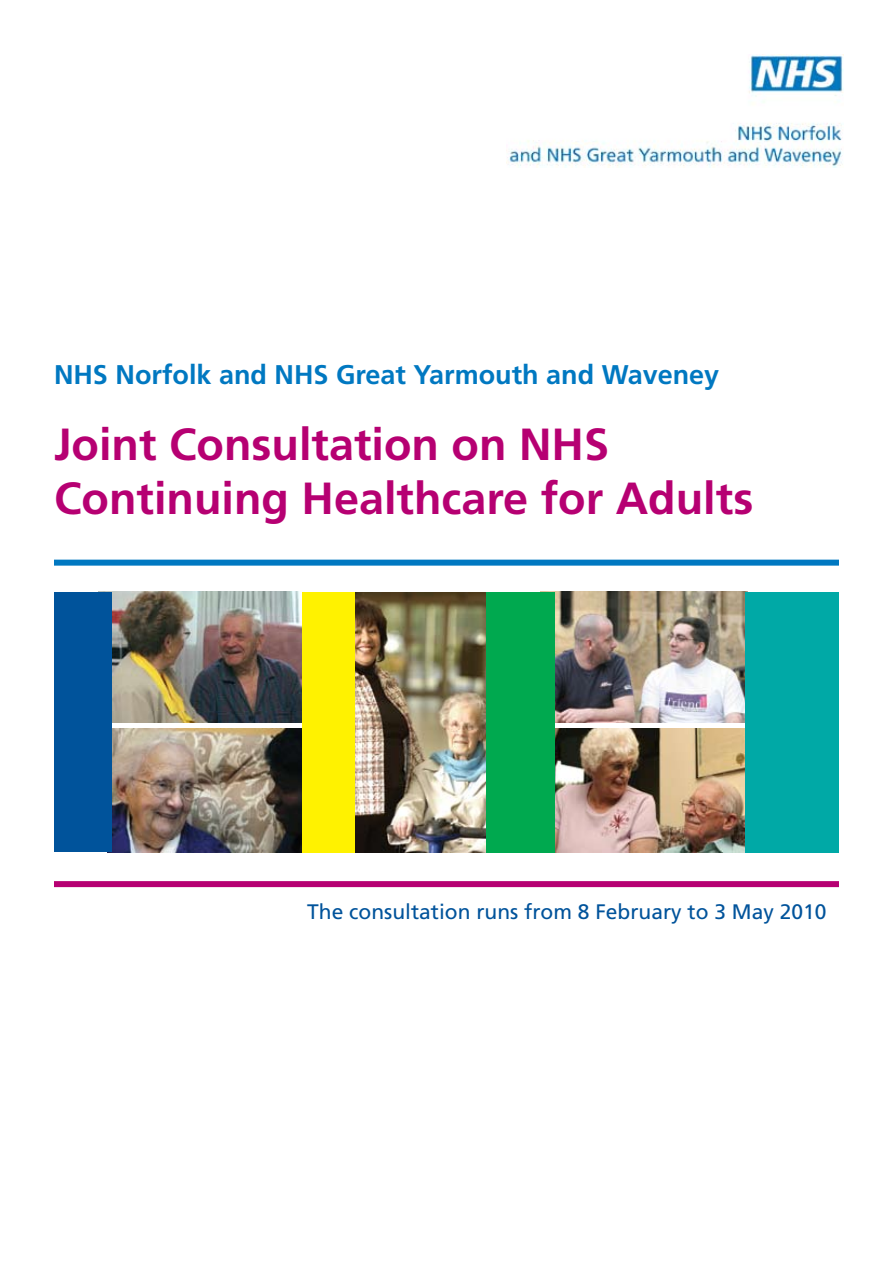
<style>
.page{position:relative;width:893px;height:1263px;background:#fff}
.page>*{position:absolute;margin:0;border:0;box-sizing:border-box;transform-origin:0 0}
.t1{font:700 45px/54px "Frutiger";color:#b60072}
.t2{font:700 27px "Frutiger";color:#0078c1}
.t3{font:21px "Frutiger";color:#00539b}
</style>
<div class="page">
<img style="left:506px;top:54px;width:337px;height:114px">
<div style="left:54px;top:560px;width:785px;height:6px;background:#0078c1"></div>
<div style="left:54px;top:881px;width:785px;height:6px;background:#b60072"></div>
<img style="left:99px;top:592px;width:204px;height:131px">
<img style="left:112px;top:728px;width:191px;height:124px">
<img style="left:355px;top:592px;width:131px;height:260px">
<img style="left:554px;top:592px;width:191px;height:131px">
<img style="left:554px;top:728px;width:191px;height:124px">
<div style="left:55px;top:593px;width:57px;height:259px;background:#00539b"></div>
<div style="left:303px;top:592px;width:52px;height:260px;background:#fff200"></div>
<div style="left:486px;top:592px;width:68px;height:260px;background:#00a94f"></div>
<div style="left:745px;top:592px;width:94px;height:260px;background:#00a9a6"></div>
<p class="t2" style="left:54px;top:359px;width:667px">NHS Norfolk and NHS Great Yarmouth and Waveney</p>
<p class="t1" style="left:54px;top:417px;width:701px">Joint Consultation on NHS<br>Continuing Healthcare for Adults</p>
<p class="t3" style="left:307px;top:899px;width:521px">The consultation runs from 8 February to 3 May 2010</p>
</div>
